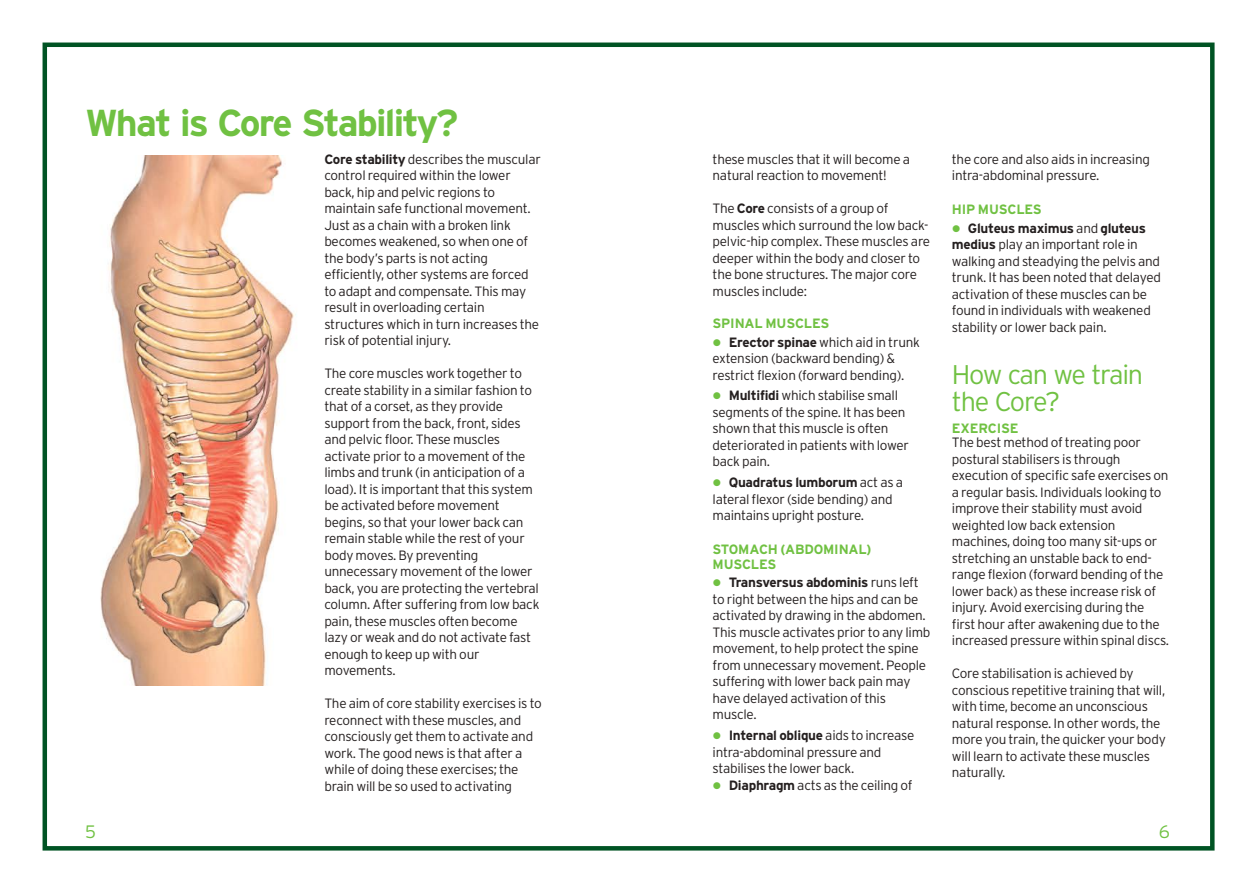
<style>
.page{position:relative;width:1255px;height:893px;background:#fff}
.page>*{position:absolute;margin:0;border:0;box-sizing:border-box;transform-origin:0 0}
.t1{font:700 37.5px "Interstate";letter-spacing:-.05em;color:#70c142}
.t2{font:300 27px/27.5px "Interstate";letter-spacing:-.045em;color:#70c142}
.t3{font:300 18px "Interstate";color:#70c142}
.t4{font:300 13.5px/16.5px "Interstate";letter-spacing:-.02em;color:#241f1f}
.t5{font:700 13.5px/18.9px "Interstate";letter-spacing:-.02em;color:#241f1f}
.t6{font:700 13.5px/15px "Interstate";letter-spacing:-.015em;color:#70c142}
.s1{font-weight:700}
.s2{font-weight:700;color:#70c142}
.s3{color:#70c142}
.s4{font-weight:300}
</style>
<div class="page">
<div style="left:43px;top:43px;width:1171px;height:808px;border:4px solid #005323"></div>
<img style="left:100px;top:155px;width:195px;height:531px">
<h1 class="t1" style="left:85px;top:102px;width:375px">What is Core Stability?</h1>
<p class="t4" style="left:324px;top:151px;width:218px"><span class="s1">Core stability</span> describes the muscular control required within the lower back, hip and pelvic regions to maintain safe functional movement.<br>Just as a chain with a broken link becomes weakened, so when one of the body’s parts is not acting efficiently, other systems are forced to adapt and compensate. This may result in overloading certain structures which in turn increases the risk of potential injury.</p>
<p class="t4" style="left:324px;top:365px;width:217px">The core muscles work together to create stability in a similar fashion to that of a corset, as they provide support from the back, front, sides and pelvic floor. These muscles activate prior to a movement of the limbs and trunk (in anticipation of a load). It is important that this system be activated before movement begins, so that your lower back can remain stable while the rest of your body moves. By preventing unnecessary movement of the lower back, you are protecting the vertebral column. After suffering from low back pain, these muscles often become lazy or weak and do not activate fast enough to keep up with our movements.</p>
<p class="t4" style="left:324px;top:695px;width:219px">The aim of core stability exercises is to reconnect with these muscles, and consciously get them to activate and work. The good news is that after a while of doing these exercises; the brain will be so used to activating</p>
<h3 class="t3" style="left:85px;top:821px;width:12px">5</h3>
<p class="t4" style="left:712px;top:151px;width:199px">these muscles that it will become a natural reaction to movement!</p>
<p class="t4" style="left:712px;top:200px;width:219px">The <span class="s1">Core</span> consists of a group of muscles which surround the low back&shy;pelvic-hip complex. These muscles are deeper within the body and closer to the bone structures. The major core muscles include:</p>
<p class="t4" style="left:728px;top:313px;width:193px;line-height:18.9px;text-indent:-16px"><span class="s2">SPINAL MUSCLES<br></span><span class="s1">Erector spinae</span> which aid in trunk</p>
<p class="t4" style="left:712px;top:350px;width:193px">extension (backward bending) &amp; restrict flexion (forward bending).</p>
<p class="t4" style="left:712px;top:387px;width:198px;text-indent:16px"><span class="s1">Multifidi</span> which stabilise small segments of the spine. It has been shown that this muscle is often deteriorated in patients with lower back pain.</p>
<p class="t4" style="left:712px;top:474px;width:192px;text-indent:16px"><span class="s1">Quadratus lumborum</span> act as a lateral flexor (side bending) and maintains upright posture.</p>
<p class="t6" style="left:712px;top:541px;width:160px">STOMACH (ABDOMINAL)<br>MUSCLES</p>
<p class="t4" style="left:712px;top:574px;width:219px;text-indent:16px"><span class="s1">Transversus abdominis</span> runs left to right between the hips and can be activated by drawing in the abdomen.<br>This muscle activates prior to any limb movement, to help protect the spine from unnecessary movement. People suffering with lower back pain may have delayed activation of this muscle.</p>
<p class="t4" style="left:712px;top:727px;width:203px;text-indent:16px"><span class="s1">Internal oblique</span> aids to increase intra-abdominal pressure and stabilises the lower back.</p>
<p class="t4" style="left:728px;top:777px;width:185px"><span class="s1">Diaphragm</span> acts as the ceiling of</p>
<p class="t4" style="left:951px;top:151px;width:200px">the core and also aids in increasing intra-abdominal pressure.</p>
<p class="t5" style="left:967px;top:199px;width:180px;text-indent:-16px"><span class="s3">HIP MUSCLES<br></span>Gluteus maximus <span class="s4">and</span> gluteus</p>
<p class="t4" style="left:951px;top:236px;width:210px"><span class="s1">medius</span> play an important role in walking and steadying the pelvis and trunk. It has been noted that delayed activation of these muscles can be found in individuals with weakened stability or lower back pain.</p>
<h2 class="t2" style="left:951px;top:361px;width:193px">How can we train the Core?</h2>
<p class="t6" style="left:951px;top:420px;width:68px">EXERCISE</p>
<p class="t4" style="left:951px;top:434px;width:219px">The best method of treating poor postural stabilisers is through execution of specific safe exercises on a regular basis. Individuals looking to improve their stability must avoid weighted low back extension machines, doing too many sit-ups or stretching an unstable back to end&shy;range flexion (forward bending of the lower back) as these increase risk of injury. Avoid exercising during the first hour after awakening due to the increased pressure within spinal discs.</p>
<p class="t4" style="left:951px;top:665px;width:215px">Core stabilisation is achieved by conscious repetitive training that will, with time, become an unconscious natural response. In other words, the more you train, the quicker your body will learn to activate these muscles naturally.</p>
<h3 class="t3" style="left:1158px;top:821px;width:13px">6</h3>
</div>
